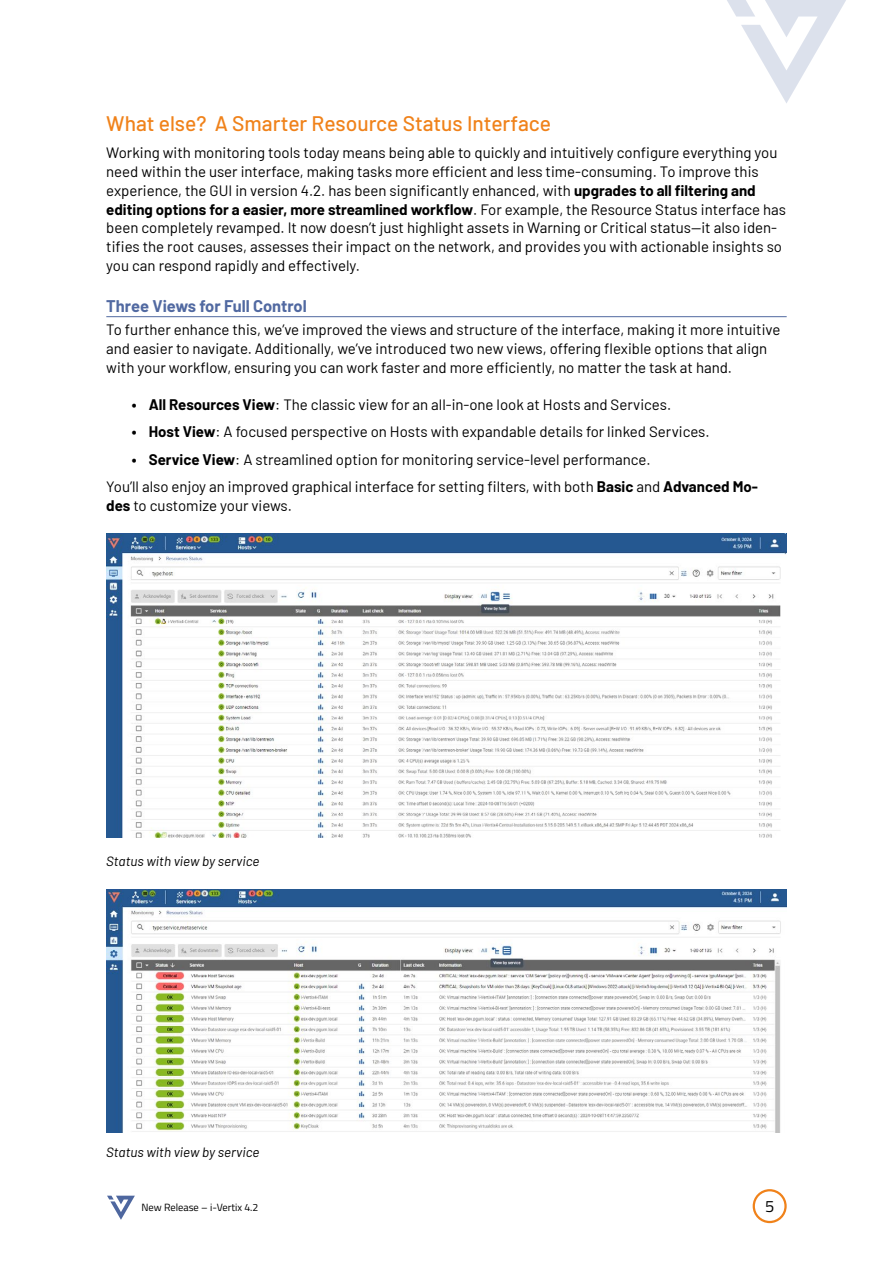
<style>
.page{position:relative;width:893px;height:1263px;background:#fff}
.page>*{position:absolute;margin:0;border:0;box-sizing:border-box;transform-origin:0 0}
.t1{font:500 21px "Barlow";color:#f0821a}
.t2{font:700 16.5px "Barlow";color:#5169a1}
.t3{font:16.5px "Titillium Web";color:#000}
.t4{font:15px/18.8px "Barlow";color:#000}
.t5{font:italic 13.5px "Barlow";color:#000}
.t6{font:10.5px "Titillium Web";color:#000}
.s1{font-weight:700}
</style>
<div class="page">
<svg style="left:107px;top:1196px;width:28px;height:24px"></svg>
<div style="left:753px;top:1189px;width:34px;height:34px;border:2px solid #f0821a;border-radius:50%"></div>
<svg style="left:727px;top:0;width:119px;height:103px"></svg>
<hr style="left:106px;top:316px;width:681px;height:1px;background:#5169a1">
<img style="left:107px;top:534px;width:680px;height:304px">
<img style="left:107px;top:889px;width:680px;height:243px">
<h1 class="t1" style="left:106px;top:108px;width:446px">What else? A Smarter Resource Status Interface</h1>
<p class="t4" style="left:106px;top:142px;width:681px">Working with monitoring tools today means being able to quickly and intuitively configure everything you need within the user interface, making tasks more efficient and less time-consuming. To improve this experience, the GUI in version 4.2. has been significantly enhanced, with <span class="s1">upgrades to all filtering and editing options for a easier, more streamlined workflow</span>. For example, the Resource Status interface has been completely revamped. It now doesn’t just highlight assets in Warning or Critical status—it also iden&shy;tifies the root causes, assesses their impact on the network, and provides you with actionable insights so you can respond rapidly and effectively.</p>
<p class="t2" style="left:106px;top:294px;width:202px">Three Views for Full Control</p>
<p class="t4" style="left:106px;top:319px;width:676px">To further enhance this, we’ve improved the views and structure of the interface, making it more intuitive and easier to navigate. Additionally, we’ve introduced two new views, offering flexible options that align with your workflow, ensuring you can work faster and more efficiently, no matter the task at hand.</p>
<p class="t4" style="left:132px;top:394px;width:541px"><span class="s1">• All Resources View</span>: The classic view for an all-in-one look at Hosts and Services.</p>
<p class="t4" style="left:132px;top:421px;width:579px"><span class="s1">• Host View</span>: A focused perspective on Hosts with expandable details for linked Services.</p>
<p class="t4" style="left:106px;top:444px;width:653px;line-height:27.3px;text-indent:26px"><span class="s1">• Service View</span>: A streamlined option for monitoring service-level performance.<br>You’ll also enjoy an improved graphical interface for setting filters, with both <span class="s1">Basic</span> and <span class="s1">Advanced Mo-</span></p>
<p class="t4" style="left:106px;top:495px;width:187px"><span class="s1">des</span> to customize your views.</p>
<p class="t5" style="left:106px;top:852px;width:155px">Status with view by service</p>
<p class="t5" style="left:106px;top:1142px;width:155px">Status with view by service</p>
<p class="t6" style="left:141px;top:1199px;width:119px">New Release – i-Vertix 4.2</p>
<p class="t3" style="left:765px;top:1194px;width:11px">5</p>
</div>
